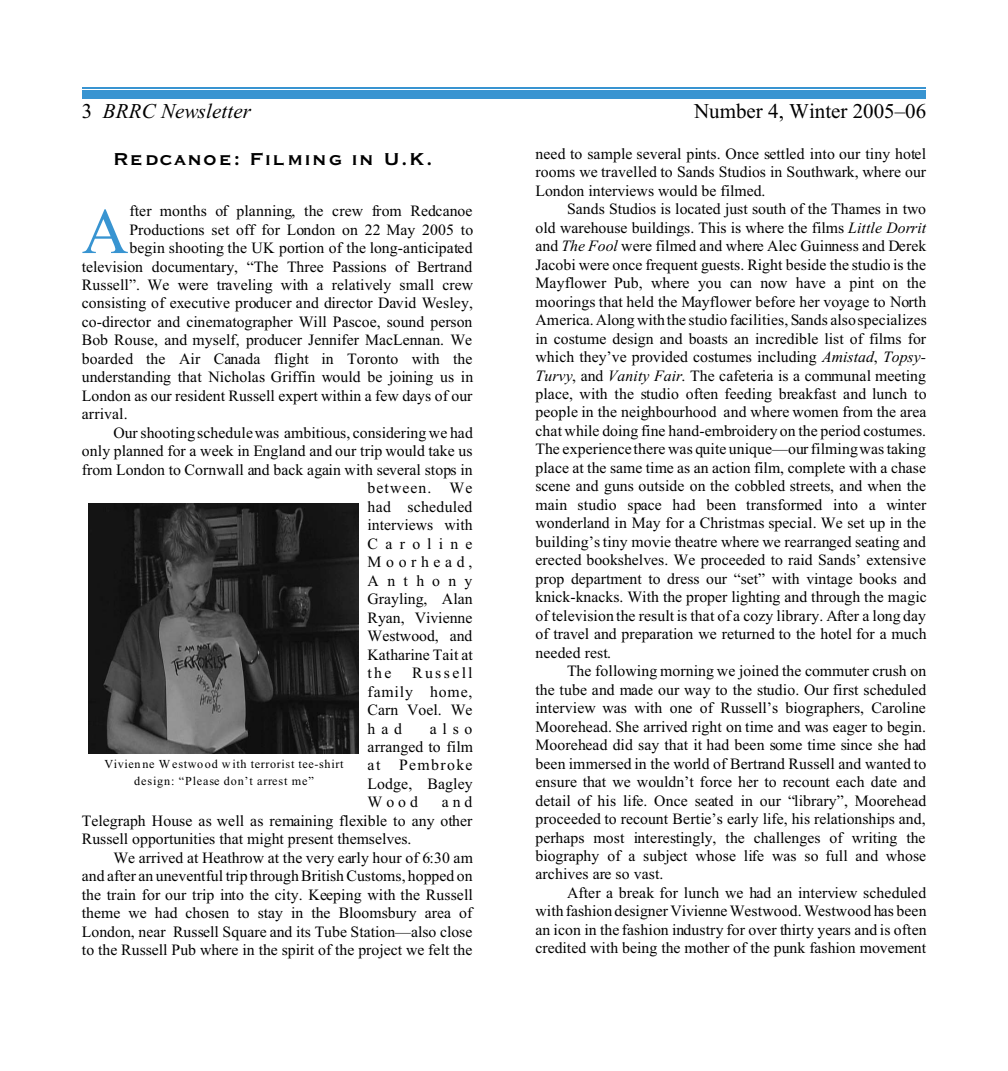
<style>
.page{position:relative;width:1008px;height:1071px;background:#fff}
.page>*{position:absolute;margin:0;border:0;box-sizing:border-box;transform-origin:0 0}
.t1{font:64.75px "Times New Roman";color:#3894d1}
.t2{font:22.75px "Copprpl Goth Bd BT";letter-spacing:.03em;color:#000}
.t3{font:21px "Times New Roman";color:#000}
.t4{font:italic 21px "Times New Roman";letter-spacing:.005em;color:#000}
.t5{font:15.75px/18.6px "Times New Roman";color:#000;text-align:justify}
.t6{font:15.75px "Times New Roman";letter-spacing:.02em;color:#000}
.t7{font:15.75px "Times New Roman";letter-spacing:.065em;color:#000}
.t8{font:15.75px "Times New Roman";letter-spacing:.295em;color:#000}
.t9{font:15.75px "Times New Roman";letter-spacing:.46em;color:#000}
.t10{font:15.75px "Times New Roman";letter-spacing:.525em;color:#000}
.t11{font:12.25px/16.4px "Times New Roman";letter-spacing:.05em;color:#000;text-align:center}
.s1{font-style:normal}
.s2{font-style:italic}
</style>
<div class="page">
<hr style="left:82px;top:87px;width:844px;height:1px;background:#3894d1">
<div style="left:82px;top:90px;width:844px;height:8px;background:#3894d1"></div>
<img style="left:89px;top:504px;width:269px;height:250px">
<h3 class="t4" style="left:82px;top:104px;width:171px"><span class="s1">3</span> BRRC Newsletter</h3>
<h3 class="t3" style="left:694px;top:104px;width:234px">Number 4, Winter 2005–06</h3>
<h2 class="t2" style="left:113px;top:148px;width:322px">Redcanoe: Filming in U.K.</h2>
<h1 class="t1" style="left:82px;top:208px;width:48px">A</h1>
<p class="t5" style="left:129px;top:203px;width:344px">fter months of planning, the crew from Redcanoe</p>
<p class="t5" style="left:129px;top:222px;width:345px">Productions set off for London on 22 May 2005 to</p>
<p class="t5" style="left:129px;top:240px;width:345px">begin shooting the UK portion of the long-anticipated</p>
<p class="t5" style="left:82px;top:258px;width:392px">television documentary, “The Three Passions of Bertrand</p>
<p class="t5" style="left:82px;top:277px;width:393px">Russell”. We were traveling with a relatively small crew</p>
<p class="t5" style="left:82px;top:295px;width:393px">consisting of executive producer and director David Wesley,</p>
<p class="t5" style="left:82px;top:314px;width:392px">co-director and cinematographer Will Pascoe, sound person</p>
<p class="t5" style="left:82px;top:332px;width:392px">Bob Rouse, and myself, producer Jennifer MacLennan. We</p>
<p class="t5" style="left:82px;top:351px;width:392px">boarded the Air Canada flight in Toronto with the</p>
<p class="t5" style="left:82px;top:369px;width:393px">understanding that Nicholas Griffin would be joining us in</p>
<p class="t5" style="left:82px;top:388px;width:392px">London as our resident Russell expert within a few days of our</p>
<p class="t5" style="left:82px;top:406px;width:47px">arrival.</p>
<p class="t5" style="left:113px;top:425px;width:361px">Our shooting schedule was ambitious, considering we had</p>
<p class="t5" style="left:82px;top:443px;width:392px">only planned for a week in England and our trip would take us</p>
<p class="t5" style="left:82px;top:462px;width:392px">from London to Cornwall and back again with several stops in</p>
<p class="t7" style="left:368px;top:482px;width:106px">between. We</p>
<p class="t6" style="left:368px;top:501px;width:106px">had scheduled</p>
<p class="t5" style="left:368px;top:517px;width:107px">interviews with</p>
<p class="t9" style="left:368px;top:538px;width:106px">Caroline</p>
<p class="t8" style="left:368px;top:556px;width:106px">Moorhead,</p>
<p class="t10" style="left:368px;top:575px;width:106px">Anthony</p>
<p class="t5" style="left:368px;top:591px;width:107px">Grayling, Alan</p>
<p class="t5" style="left:368px;top:610px;width:106px">Ryan, Vivienne</p>
<p class="t5" style="left:368px;top:628px;width:106px">Westwood, and</p>
<p class="t5" style="left:368px;top:647px;width:107px">Katharine Tait at</p>
<p class="t5" style="left:368px;top:665px;width:25px">the</p>
<p class="t5" style="left:368px;top:665px;width:106px;text-indent:45px">Russell family home, Carn Voel. We had</p>
<p class="t5" style="left:368px;top:720px;width:107px;text-indent:62px">also arranged to film at Pembroke Lodge, Bagley Wood</p>
<p class="t11" style="left:104px;top:757px;width:241px">Vivienne W estwood with terrorist tee-shirt design: “Please don’t arrest me”</p>
<p class="t5" style="left:82px;top:794px;width:392px;text-indent:360px">and Telegraph House as well as remaining flexible to any other Russell opportunities that might present themselves.</p>
<p class="t5" style="left:82px;top:850px;width:393px;text-indent:32px">We arrived at Heathrow at the very early hour of 6:30 am and after an uneventful trip through British Customs, hopped on the train for our trip into the city. Keeping with the Russell theme we had chosen to stay in the Bloomsbury area of London, near Russell Square and its Tube Station—also close to the Russell Pub where in the spirit of the project we felt the</p>
<p class="t5" style="left:536px;top:146px;width:392px">need to sample several pints. Once settled into our tiny hotel rooms we travelled to Sands Studios in Southwark, where our London interviews would be filmed.</p>
<p class="t5" style="left:536px;top:201px;width:393px;text-indent:32px">Sands Studios is located just south of the Thames in two old warehouse buildings. This is where the films <span class="s2">Little Dorrit </span>and <span class="s2">The Fool</span> were filmed and where Alec Guinness and Derek Jacobi were once frequent guests. Right beside the studio is the Mayflower Pub, where you can now have a pint on the moorings that held the Mayflower before her voyage to North America.Alongwiththe studio facilities, Sands also specializes in costume design and boasts an incredible list of films for which they’ve provided costumes including <span class="s2">Amistad</span>, <span class="s2">Topsy-Turvy</span>, and <span class="s2">Vanity Fair</span>. The cafeteria is a communal meeting place, with the studio often feeding breakfast and lunch to people in the neighbourhood and where women from the area chat while doing fine hand-embroidery on the period costumes.<br>The experience there was quite unique—our filming was taking place at the same time as an action film, complete with a chase scene and guns outside on the cobbled streets, and when the main studio space had been transformed into a winter wonderland in May for a Christmas special. We set up in the building’s tiny movie theatre where we rearranged seating and erected bookshelves. We proceeded to raid Sands’ extensive prop department to dress our “set” with vintage books and knick-knacks. With the proper lighting and through the magic of television the result is that of a cozy library. After a long day of travel and preparation we returned to the hotel for a much needed rest.</p>
<p class="t5" style="left:536px;top:663px;width:392px;text-indent:32px">The following morning we joined the commuter crush on the tube and made our way to the studio. Our first scheduled interview was with one of Russell’s biographers, Caroline Moorehead. She arrived right on time and was eager to begin.<br>Moorehead did say that it had been some time since she had been immersed in the world of Bertrand Russell and wanted to ensure that we wouldn’t force her to recount each date and detail of his life. Once seated in our “library”, Moorehead proceeded to recount Bertie’s early life, his relationships and, perhaps most interestingly, the challenges of writing the biography of a subject whose life was so full and whose archives are so vast.</p>
<p class="t5" style="left:536px;top:885px;width:393px;text-indent:32px">After a break for lunch we had an interview scheduled with fashion designer VivienneWestwood. Westwood has been an icon in the fashion industry for over thirty years and is often credited with being the mother of the punk fashion movement</p>
</div>
